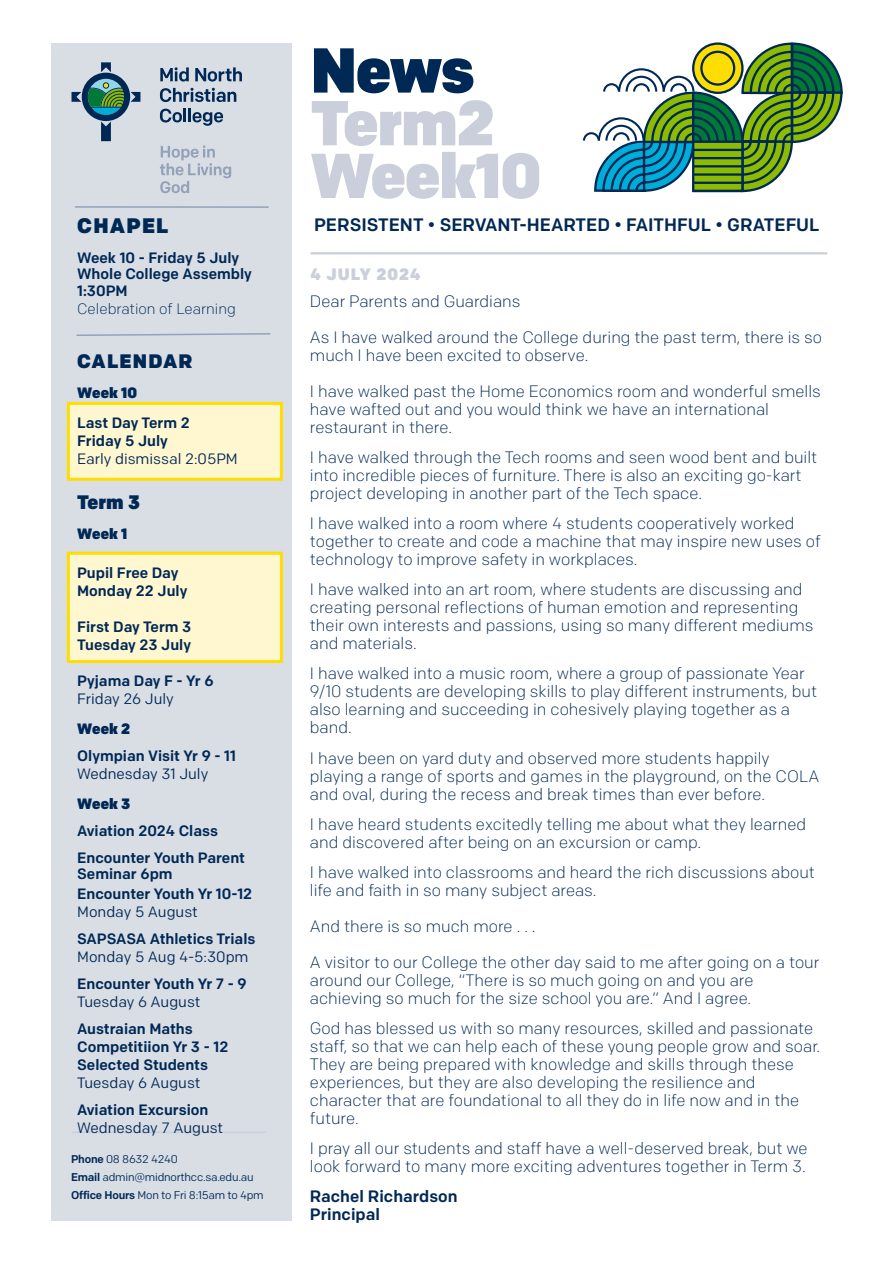
<style>
.page{position:relative;width:893px;height:1263px;background:#fff}
.page>*{position:absolute;margin:0;border:0;box-sizing:border-box;transform-origin:0 0}
.t1{font:900 63.3px/52.7px "Colfax";letter-spacing:-.02em;color:#cacfdb}
.t2{font:900 63.3px "Colfax";color:#002855}
.t3{font:900 21px "Colfax";letter-spacing:.06em;color:#002855}
.t4{font:900 19.5px "Colfax";letter-spacing:.045em;color:#002855}
.t5{font:500 18px "Colfax";color:#002855}
.t6{font:300 16.5px/18px "Colfax";color:#002855}
.t7{font:500 16.5px "Colfax";color:#002855}
.t8{font:900 16.5px "Colfax";letter-spacing:.06em;color:#cacfdb}
.t9{font:500 15px/18px "Colfax";color:#002855}
.t10{font:15px "Colfax";color:#002855}
.t11{font:300 15px "Colfax";color:#002855}
.t12{font:900 15px "Colfax";color:#002855}
.t13{font:11.25px/18px "Colfax";letter-spacing:-.02em;color:#002855}
.s1{font-weight:400}
.s2{font-weight:900}
.s3{font-weight:500}
</style>
<div class="page">
<svg style="left:583px;top:42px;width:260px;height:151px"></svg>
<div style="left:51px;top:43px;width:241px;height:1177px;background:#d9dee5"></div>
<svg style="left:72px;top:62px;width:68px;height:79px"></svg>
<svg style="left:160px;top:67px;width:29px;height:15px"></svg>
<svg style="left:195px;top:67px;width:47px;height:15px"></svg>
<svg style="left:160px;top:88px;width:76px;height:14px"></svg>
<svg style="left:160px;top:109px;width:22px;height:13px"></svg>
<hr style="left:183px;top:108px;width:3px;height:14px;background:#002855">
<hr style="left:188px;top:108px;width:3px;height:14px;background:#002855">
<svg style="left:193px;top:112px;width:30px;height:14px"></svg>
<hr style="left:72px;top:1131px;width:194px;height:2px;background:#cacfdb">
<hr style="left:310px;top:252px;width:517px;height:2px;background:#cacfdb">
<svg style="left:160px;top:145px;width:71px;height:48px"></svg>
<div style="left:67px;top:552px;width:216px;height:111px;background:#fff7d0;border:3px solid #fedd00"></div>
<div style="left:67px;top:402px;width:216px;height:79px;background:#fff7d0;border:3px solid #fedd00"></div>
<svg style="left:76px;top:333px;width:195px;height:3px"></svg>
<hr style="left:75px;top:206px;width:194px;height:2px;background:#94a1b7">
<h1 class="t2" style="left:310px;top:31px;width:165px">News</h1>
<h1 class="t1" style="left:310px;top:96px;width:232px">Term2<br>Week10</h1>
<p class="t3" style="left:77px;top:212px;width:93px">CHAPEL</p>
<p class="t5" style="left:314px;top:214px;width:507px">PERSISTENT • SERVANT-HEARTED • FAITHFUL • GRATEFUL</p>
<p class="t9" style="left:77px;top:249px;width:176px;line-height:16.5px">Week 10 - Friday 5 July<br>Whole College Assembly<br>1:30PM</p>
<p class="t11" style="left:77px;top:299px;width:160px">Celebration of Learning</p>
<p class="t4" style="left:77px;top:349px;width:117px">CALENDAR</p>
<p class="t12" style="left:77px;top:383px;width:62px">Week 10</p>
<p class="t9" style="left:77px;top:413px;width:162px">Last Day Term 2<br>Friday 5 July<br><span class="s1">Early dismissal 2:05PM</span></p>
<p class="t4" style="left:77px;top:490px;width:64px">Term 3</p>
<p class="t12" style="left:77px;top:524px;width:52px">Week 1</p>
<p class="t9" style="left:77px;top:563px;width:112px">Pupil Free Day<br>Monday 22 July</p>
<p class="t9" style="left:77px;top:617px;width:116px">First Day Term 3<br>Tuesday 23 July</p>
<p class="t9" style="left:77px;top:671px;width:138px">Pyjama Day F - Yr 6<br><span class="s1">Friday 26 July</span></p>
<p class="t9" style="left:77px;top:715px;width:160px;line-height:27px"><span class="s2">Week 2<br></span>Olympian Visit Yr 9 - 11</p>
<p class="t10" style="left:77px;top:764px;width:133px">Wednesday 31 July</p>
<p class="t9" style="left:77px;top:790px;width:169px;line-height:27px"><span class="s2">Week 3<br></span>Aviation 2024 Class<br>Encounter Youth Parent</p>
<p class="t9" style="left:77px;top:864px;width:177px;line-height:19.5px">Seminar 6pm<br>Encounter Youth Yr 10-12</p>
<p class="t10" style="left:77px;top:902px;width:122px">Monday 5 August</p>
<p class="t9" style="left:77px;top:929px;width:180px">SAPSASA Athletics Trials</p>
<p class="t10" style="left:77px;top:947px;width:173px">Monday 5 Aug 4-5:30pm</p>
<p class="t9" style="left:77px;top:974px;width:171px">Encounter Youth Yr 7 - 9</p>
<p class="t10" style="left:77px;top:992px;width:125px">Tuesday 6 August</p>
<p class="t9" style="left:77px;top:1019px;width:153px">Austraian Maths<br>Competitiion Yr 3 - 12<br>Selected Students</p>
<p class="t10" style="left:77px;top:1073px;width:125px">Tuesday 6 August</p>
<p class="t9" style="left:77px;top:1100px;width:133px">Aviation Excursion</p>
<p class="t10" style="left:77px;top:1118px;width:147px">Wednesday 7 August</p>
<p class="t8" style="left:310px;top:264px;width:111px">4 JULY 2024</p>
<p class="t6" style="left:310px;top:293px;width:212px">Dear Parents and Guardians</p>
<p class="t6" style="left:310px;top:329px;width:514px">As I have walked around the College during the past term, there is so much I have been excited to observe.</p>
<p class="t6" style="left:310px;top:383px;width:512px">I have walked past the Home Economics room and wonderful smells have wafted out and you would think we have an international restaurant in there.</p>
<p class="t6" style="left:310px;top:449px;width:509px">I have walked through the Tech rooms and seen wood bent and built into incredible pieces of furniture. There is also an exciting go-kart project developing in another part of the Tech space.</p>
<p class="t6" style="left:310px;top:515px;width:512px">I have walked into a room where 4 students cooperatively worked together to create and code a machine that may inspire new uses of technology to improve safety in workplaces.</p>
<p class="t6" style="left:310px;top:581px;width:505px">I have walked into an art room, where students are discussing and creating personal reflections of human emotion and representing their own interests and passions, using so many different mediums and materials.</p>
<p class="t6" style="left:310px;top:665px;width:509px">I have walked into a music room, where a group of passionate Year 9/10 students are developing skills to play different instruments, but also learning and succeeding in cohesively playing together as a band.</p>
<p class="t6" style="left:310px;top:749px;width:511px">I have been on yard duty and observed more students happily playing a range of sports and games in the playground, on the COLA and oval, during the recess and break times than ever before.</p>
<p class="t6" style="left:310px;top:815px;width:498px">I have heard students excitedly telling me about what they learned and discovered after being on an excursion or camp.</p>
<p class="t6" style="left:310px;top:863px;width:506px">I have walked into classrooms and heard the rich discussions about life and faith in so many subject areas.</p>
<p class="t6" style="left:310px;top:917px;width:227px">And there is so much more . . .</p>
<p class="t6" style="left:310px;top:953px;width:511px">A visitor to our College the other day said to me after going on a tour around our College, “There is so much going on and you are achieving so much for the size school you are.” And I agree.</p>
<p class="t6" style="left:310px;top:1019px;width:512px">God has blessed us with so many resources, skilled and passionate staff, so that we can help each of these young people grow and soar.<br>They are being prepared with knowledge and skills through these experiences, but they are also developing the resilience and character that are foundational to all they do in life now and in the future.</p>
<p class="t6" style="left:310px;top:1139px;width:499px">I pray all our students and staff have a well-deserved break, but we look forward to many more exciting adventures together in Term 3.</p>
<p class="t7" style="left:310px;top:1185px;width:149px">Rachel Richardson</p>
<p class="t7" style="left:310px;top:1203px;width:71px">Principal</p>
<p class="t13" style="left:71px;top:1150px;width:194px"><span class="s3">Phone</span> 08 8632 4240<br><span class="s3">Email</span> admin@midnorthcc.sa.edu.au<br><span class="s3">Office Hours</span> Mon to Fri 8:15am to 4pm</p>
</div>
